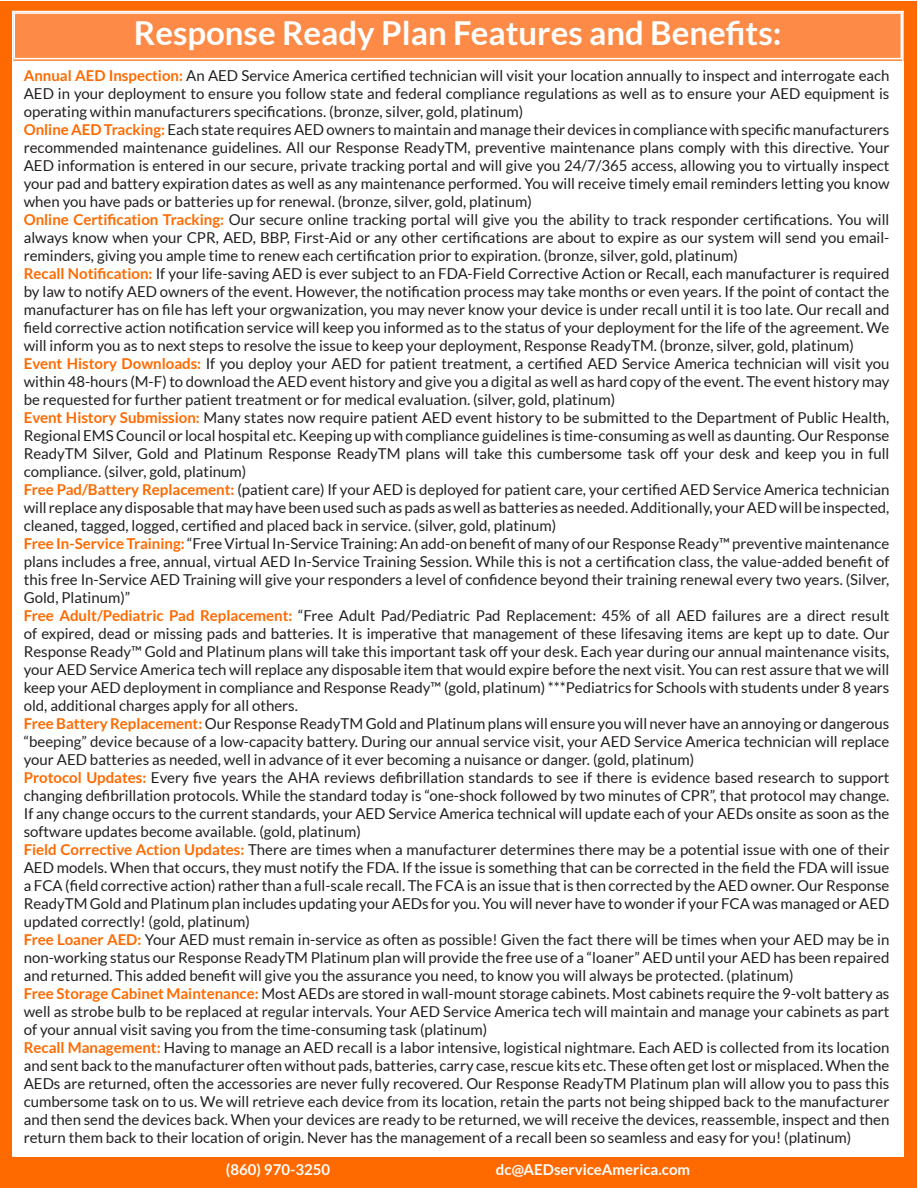
<style>
.page{position:relative;width:918px;height:1188px;background:#fff}
.page>*{position:absolute;margin:0;border:0;box-sizing:border-box;transform-origin:0 0}
.t1{font:700 33px "Lato";color:#fff}
.t2{font:15px/18px "Lato";color:#231f20;text-align:justify}
.t3{font:700 15px "Lato";color:#fff}
.s1{font-weight:700;color:#fe6a00}
</style>
<div class="page">
<div style="left:1px;top:1px;width:916px;height:1186px;background:#fe6a00"></div>
<div style="left:14px;top:11px;width:890px;height:1146px;background:#fff"></div>
<div style="left:14px;top:12px;width:890px;height:49px;background:#fd8b47"></div>
<hr style="left:14px;top:58px;width:888px;height:1px;background:#fff">
<p class="t1" style="left:134px;top:14px;width:649px">Response Ready Plan Features and Benefits:</p>
<p class="t2" style="left:24px;top:67px;width:867px"><span class="s1">Annual AED Inspection:</span> An AED Service America certified technician will visit your location annually to inspect and interrogate each AED in your deployment to ensure you follow state and federal compliance regulations as well as to ensure your AED equipment is operating within manufacturers specifications. (bronze, silver, gold, platinum)</p>
<p class="t2" style="left:24px;top:121px;width:867px"><span class="s1">Online AED Tracking:</span> Each state requires AED owners to maintain and manage their devices in compliance with specific manufacturers recommended maintenance guidelines. All our Response ReadyTM, preventive maintenance plans comply with this directive. Your AED information is entered in our secure, private tracking portal and will give you 24/7/365 access, allowing you to virtually inspect your pad and battery expiration dates as well as any maintenance performed. You will receive timely email reminders letting you know when you have pads or batteries up for renewal. (bronze, silver, gold, platinum)</p>
<p class="t2" style="left:24px;top:211px;width:867px"><span class="s1">Online Certification Tracking:</span> Our secure online tracking portal will give you the ability to track responder certifications. You will always know when your CPR, AED, BBP, First-Aid or any other certifications are about to expire as our system will send you email&shy;reminders, giving you ample time to renew each certification prior to expiration. (bronze, silver, gold, platinum)</p>
<p class="t2" style="left:24px;top:265px;width:867px"><span class="s1">Recall Notification:</span> If your life-saving AED is ever subject to an FDA-Field Corrective Action or Recall, each manufacturer is required by law to notify AED owners of the event. However, the notification process may take months or even years. If the point of contact the manufacturer has on file has left your orgwanization, you may never know your device is under recall until it is too late. Our recall and field corrective action notification service will keep you informed as to the status of your deployment for the life of the agreement. We will inform you as to next steps to resolve the issue to keep your deployment, Response ReadyTM. (bronze, silver, gold, platinum)</p>
<p class="t2" style="left:24px;top:355px;width:867px"><span class="s1">Event History Downloads:</span> If you deploy your AED for patient treatment, a certified AED Service America technician will visit you within 48-hours (M-F) to download the AED event history and give you a digital as well as hard copy of the event. The event history may be requested for further patient treatment or for medical evaluation. (silver, gold, platinum)</p>
<p class="t2" style="left:24px;top:409px;width:867px"><span class="s1">Event History Submission:</span> Many states now require patient AED event history to be submitted to the Department of Public Health, Regional EMS Council or local hospital etc. Keeping up with compliance guidelines is time-consuming as well as daunting. Our Response ReadyTM Silver, Gold and Platinum Response ReadyTM plans will take this cumbersome task off your desk and keep you in full compliance. (silver, gold, platinum)</p>
<p class="t2" style="left:24px;top:481px;width:867px"><span class="s1">Free Pad/Battery Replacement:</span> (patient care) If your AED is deployed for patient care, your certified AED Service America technician will replace any disposable that may have been used such as pads as well as batteries as needed. Additionally, your AED will be inspected, cleaned, tagged, logged, certified and placed back in service. (silver, gold, platinum)</p>
<p class="t2" style="left:24px;top:535px;width:867px"><span class="s1">Free In-Service Training:</span> “Free Virtual In-Service Training: An add-on benefit of many of our Response Ready™ preventive maintenance plans includes a free, annual, virtual AED In-Service Training Session. While this is not a certification class, the value-added benefit of this free In-Service AED Training will give your responders a level of confidence beyond their training renewal every two years. (Silver, Gold, Platinum)”</p>
<p class="t2" style="left:24px;top:607px;width:867px"><span class="s1">Free Adult/Pediatric Pad Replacement:</span> “Free Adult Pad/Pediatric Pad Replacement: 45% of all AED failures are a direct result of expired, dead or missing pads and batteries. It is imperative that management of these lifesaving items are kept up to date. Our Response Ready™ Gold and Platinum plans will take this important task off your desk. Each year during our annual maintenance visits, your AED Service America tech will replace any disposable item that would expire before the next visit. You can rest assure that we will keep your AED deployment in compliance and Response Ready™ (gold, platinum) ***Pediatrics for Schools with students under 8 years old, additional charges apply for all others.</p>
<p class="t2" style="left:24px;top:715px;width:867px"><span class="s1">Free Battery Replacement:</span> Our Response ReadyTM Gold and Platinum plans will ensure you will never have an annoying or dangerous “beeping” device because of a low-capacity battery. During our annual service visit, your AED Service America technician will replace your AED batteries as needed, well in advance of it ever becoming a nuisance or danger. (gold, platinum)</p>
<p class="t2" style="left:24px;top:769px;width:867px"><span class="s1">Protocol Updates:</span> Every five years the AHA reviews defibrillation standards to see if there is evidence based research to support changing defibrillation protocols. While the standard today is “one-shock followed by two minutes of CPR”, that protocol may change.<br>If any change occurs to the current standards, your AED Service America technical will update each of your AEDs onsite as soon as the software updates become available. (gold, platinum)</p>
<p class="t2" style="left:24px;top:841px;width:867px"><span class="s1">Field Corrective Action Updates:</span> There are times when a manufacturer determines there may be a potential issue with one of their AED models. When that occurs, they must notify the FDA. If the issue is something that can be corrected in the field the FDA will issue a FCA (field corrective action) rather than a full-scale recall. The FCA is an issue that is then corrected by the AED owner. Our Response ReadyTM Gold and Platinum plan includes updating your AEDs for you. You will never have to wonder if your FCA was managed or AED updated correctly! (gold, platinum)</p>
<p class="t2" style="left:24px;top:931px;width:867px"><span class="s1">Free Loaner AED:</span> Your AED must remain in-service as often as possible! Given the fact there will be times when your AED may be in non-working status our Response ReadyTM Platinum plan will provide the free use of a “loaner” AED until your AED has been repaired and returned. This added benefit will give you the assurance you need, to know you will always be protected. (platinum)</p>
<p class="t2" style="left:24px;top:985px;width:867px"><span class="s1">Free Storage Cabinet Maintenance:</span> Most AEDs are stored in wall-mount storage cabinets. Most cabinets require the 9-volt battery as well as strobe bulb to be replaced at regular intervals. Your AED Service America tech will maintain and manage your cabinets as part of your annual visit saving you from the time-consuming task (platinum)</p>
<p class="t2" style="left:24px;top:1039px;width:867px"><span class="s1">Recall Management:</span> Having to manage an AED recall is a labor intensive, logistical nightmare. Each AED is collected from its location and sent back to the manufacturer often without pads, batteries, carry case, rescue kits etc. These often get lost or misplaced. When the AEDs are returned, often the accessories are never fully recovered. Our Response ReadyTM Platinum plan will allow you to pass this cumbersome task on to us. We will retrieve each device from its location, retain the parts not being shipped back to the manufacturer and then send the devices back. When your devices are ready to be returned, we will receive the devices, reassemble, inspect and then return them back to their location of origin. Never has the management of a recall been so seamless and easy for you! (platinum)</p>
<p class="t3" style="left:226px;top:1161px;width:106px">(860) 970-3250</p>
<p class="t3" style="left:496px;top:1161px;width:196px">dc@AEDserviceAmerica.com</p>
</div>
